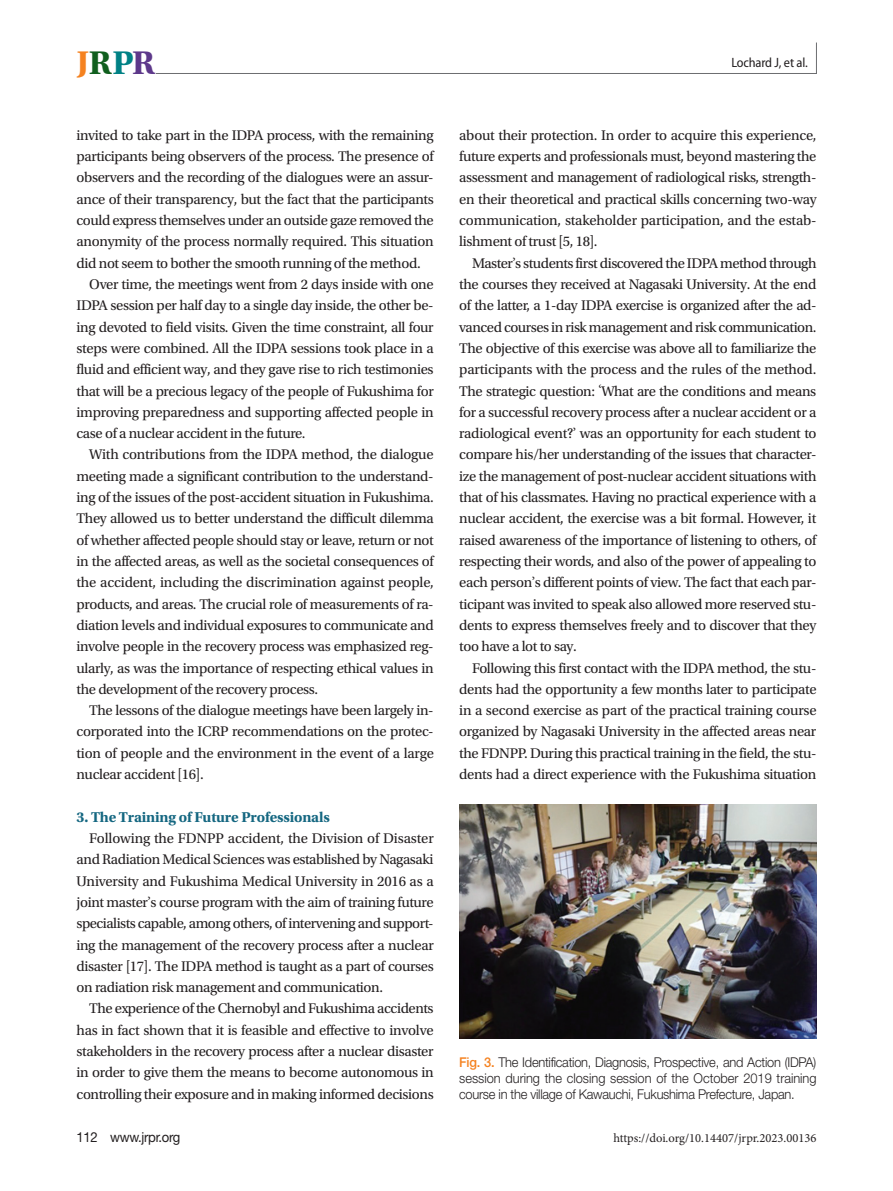
<style>
.page{position:relative;width:893px;height:1191px;background:#fff}
.page>*{position:absolute;margin:0;border:0;box-sizing:border-box;transform-origin:0 0}
.t1{font:700 34.5px "Utopia Std";color:#f58220}
.본문_중제목{font:700 15px "Utopia Std";letter-spacing:-.01em;color:#156781}
.본문{font:14.7px/21.3px "Utopia Std";letter-spacing:-.025em;color:#231f20;text-align:justify}
.t2{font:13.8px "Helvetica Neue LT Std";letter-spacing:-.025em;color:#231f20;scale:.95 1}
.표_제목__그림_설명{font:300 13.5px/16.2px "Helvetica Neue LT Std";letter-spacing:-.02em;color:#231f20;text-align:justify;scale:.95 1}
.t3{font:semi-condensed 13.5px "Myriad Pro";letter-spacing:-.01em;color:#231f20}
.t4{font:12.6px "Minion Pro";color:#231f20}
.s1{color:#105f1e}
.s2{color:#008185}
.s3{color:#5d388a}
.s4{font-family:"Minion Pro"}
.s5{font-weight:500;color:#f58220}
</style>
<div class="page">
<svg style="left:155px;top:42px;width:662px;height:32px"></svg>
<img style="left:459px;top:805px;width:357px;height:233px">
<h1 class="t1" style="left:77px;top:43px;width:80px">J<span class="s1">R</span><span class="s2">P</span><span class="s3">R</span></h1>
<p class="t3" style="left:731px;top:55px;width:78px">Lochard J, et al.</p>
<p class="본문" style="left:77px;top:125px;width:359px">invited to take part in the IDPA process, with the remaining participants being observers of the process. The presence of observers and the recording of the dialogues were an assur&shy;ance of their transparency, but the fact that the participants could express themselves under an outside gaze removed the anonymity of the process normally required. This situation did not seem to bother the smooth running of the method.</p>
<p class="본문" style="left:77px;top:274px;width:359px;text-indent:13px">Over time, the meetings went from 2 days inside with one IDPA session per half day to a single day inside, the other be&shy;ing devoted to field visits. Given the time constraint, all four steps were combined. All the IDPA sessions took place in a fluid and efficient way, and they gave rise to rich testimonies that will be a precious legacy of the people of Fukushima for improving preparedness and supporting affected people in case of a nuclear accident in the future.</p>
<p class="본문" style="left:77px;top:444px;width:359px;text-indent:13px">With contributions from the IDPA method, the dialogue meeting made a significant contribution to the understand&shy;ing of the issues of the post-accident situation in Fukushima.<br>They allowed us to better understand the difficult dilemma of whether affected people should stay or leave, return or not in the affected areas, as well as the societal consequences of the accident, including the discrimination against people, products, and areas. The crucial role of measurements of ra&shy;diation levels and individual exposures to communicate and involve people in the recovery process was emphasized reg&shy;ularly, as was the importance of respecting ethical values in the development of the recovery process.</p>
<p class="본문" style="left:77px;top:700px;width:359px;text-indent:13px">The lessons of the dialogue meetings have been largely in&shy;corporated into the ICRP recommendations on the protec&shy;tion of people and the environment in the event of a large nuclear accident [16].</p>
<p class="본문_중제목" style="left:77px;top:808px;width:255px">3. The Training of Future Professionals</p>
<p class="본문" style="left:77px;top:828px;width:359px;text-indent:13px">Following the FDNPP accident, the Division of Disaster and Radiation Medical Sciences was established by Nagasaki University and Fukushima Medical University in 2016 as a joint master<span class="s4">’</span>s course program with the aim of training future specialists capable, among others, of intervening and support&shy;ing the management of the recovery process after a nuclear disaster [17]. The IDPA method is taught as a part of courses on radiation risk management and communication.</p>
<p class="본문" style="left:77px;top:998px;width:359px;text-indent:13px">The experience of the Chernobyl and Fukushima accidents has in fact shown that it is feasible and effective to involve stakeholders in the recovery process after a nuclear disaster in order to give them the means to become autonomous in controlling their exposure and in making informed decisions</p>
<p class="본문" style="left:459px;top:125px;width:359px">about their protection. In order to acquire this experience, future experts and professionals must, beyond mastering the assessment and management of radiological risks, strength&shy;en their theoretical and practical skills concerning two-way communication, stakeholder participation, and the estab&shy;lishment of trust [5, 18].</p>
<p class="본문" style="left:459px;top:252px;width:359px;text-indent:13px">Master<span class="s4">’</span>s students first discovered the IDPA method through the courses they received at Nagasaki University. At the end of the latter, a 1-day IDPA exercise is organized after the ad&shy;vanced courses in risk management and risk communication.<br>The objective of this exercise was above all to familiarize the participants with the process and the rules of the method.<br>The strategic question: <span class="s4">‘</span>What are the conditions and means for a successful recovery process after a nuclear accident or a radiological event?<span class="s4">’</span> was an opportunity for each student to compare his/her understanding of the issues that character&shy;ize the management of post-nuclear accident situations with that of his classmates. Having no practical experience with a nuclear accident, the exercise was a bit formal. However, it raised awareness of the importance of listening to others, of respecting their words, and also of the power of appealing to each person<span class="s4">’</span>s different points of view. The fact that each par&shy;ticipant was invited to speak also allowed more reserved stu&shy;dents to express themselves freely and to discover that they too have a lot to say.</p>
<p class="본문" style="left:459px;top:657px;width:359px;text-indent:13px">Following this first contact with the IDPA method, the stu&shy;dents had the opportunity a few months later to participate in a second exercise as part of the practical training course organized by Nagasaki University in the affected areas near the FDNPP. During this practical training in the field, the stu&shy;dents had a direct experience with the Fukushima situation</p>
<p class="표_제목__그림_설명" style="left:459px;top:1053px;width:378px"><span class="s5">Fig. 3.</span> The Identification, Diagnosis, Prospective, and Action (IDPA) session during the closing session of the October 2019 training course in the village of Kawauchi, Fukushima Prefecture, Japan.</p>
<p class="t2" style="left:77px;top:1128px;width:111px">112 www.jrpr.org</p>
<p class="t4" style="left:613px;top:1129px;width:205px">https://doi.org/10.14407/jrpr.2023.00136</p>
</div>
